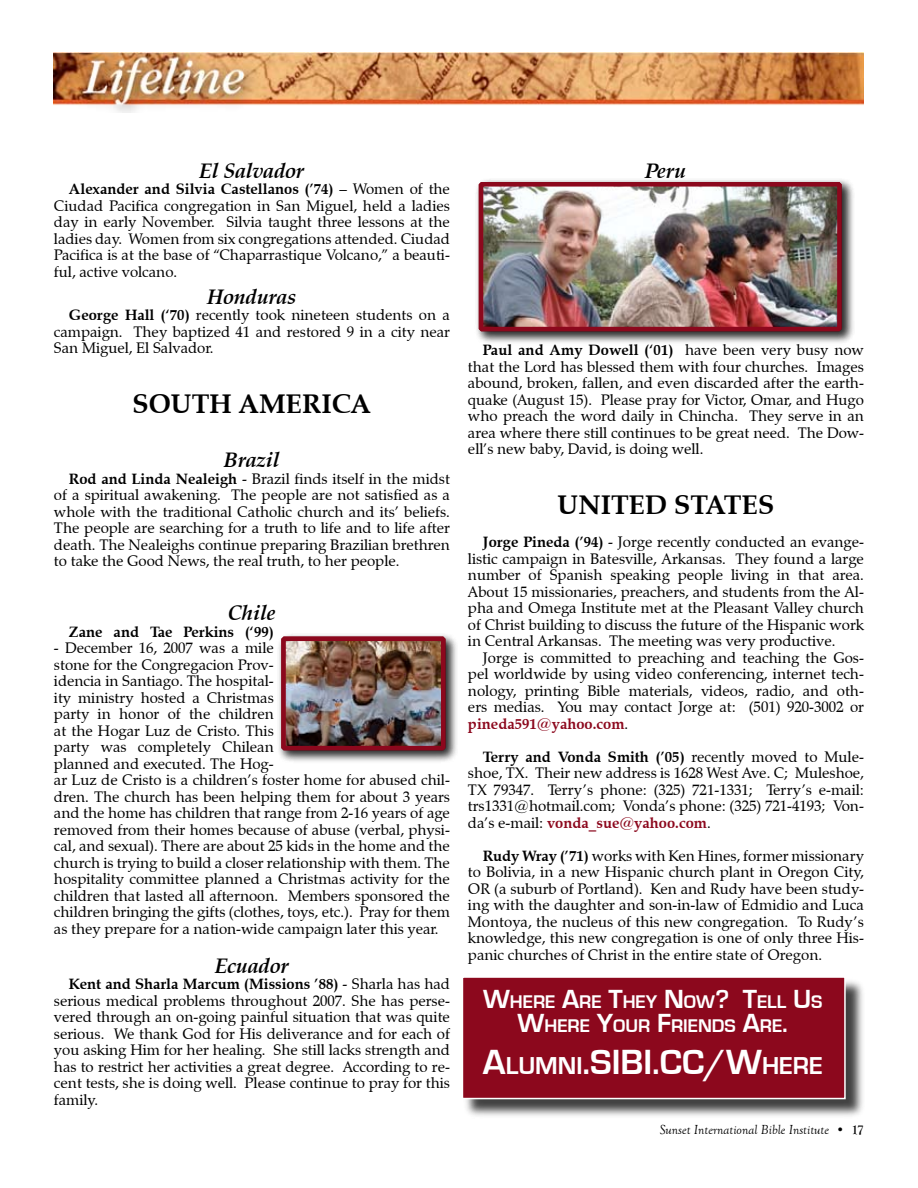
<style>
.page{position:relative;width:918px;height:1188px;background:#fff}
.page>*{position:absolute;margin:0;border:0;box-sizing:border-box;transform-origin:0 0}
.t1{font:700 36px "Eurostile";color:#fff}
.t2{font:700 27px "Zapf Calligraphic 801 BT";color:#000}
.t3{font:italic 700 21px "Zapf Calligraphic 801 BT";color:#000}
.t4{font:700 18.9px/24px "Eurostile";color:#fff;text-align:center}
.t5{font:15px/16.5px "Zapf Calligraphic 801 BT";color:#000;text-align:justify}
.t6{font:700 15px "Zapf Calligraphic 801 BT";color:#000}
.t7{font:italic 13.5px "Goudy Old Style T";color:#000}
.s1{font-weight:700}
.s2{font-weight:700;color:#8c081d}
.s3{font-size:27px}
.s4{font-size:25.2px}
.s5{font-weight:700;font-style:normal}
</style>
<div class="page">
<img style="left:54px;top:53px;width:810px;height:60px">
<div style="left:277px;top:632px;width:183px;height:132px;background:#000;opacity:.6"></div>
<div style="left:281px;top:637px;width:164px;height:113px;border:4px solid #8c081d"></div>
<div style="left:474px;top:178px;width:382px;height:167px;background:#000;opacity:.6"></div>
<div style="left:479px;top:182px;width:363px;height:149px;border:4px solid #8c081d"></div>
<div style="left:463px;top:977px;width:403px;height:142px;background:#000;opacity:.75"></div>
<div style="left:462px;top:977px;width:383px;height:122px;background:#8c081d"></div>
<div style="left:462px;top:976px;width:384px;height:123px;border:2px solid #fff"></div>
<h3 class="t3" style="left:200px;top:158px;width:106px">El Salvador</h3>
<p class="t5" style="left:54px;top:181px;width:398px;text-indent:15px"><span class="s1">Alexander and Silvia Castellanos (’74)</span> – Women of the Ciudad Pacifica congregation in San Miguel, held a ladies day in early November. Silvia taught three lessons at the ladies day. Women from six congregations attended. Ciudad Pacifica is at the base of “Chaparrastique Volcano,” a beauti&shy;ful, active volcano.</p>
<h3 class="t3" style="left:208px;top:284px;width:90px">Honduras</h3>
<p class="t5" style="left:54px;top:307px;width:397px;text-indent:15px"><span class="s1">George Hall (‘70)</span> recently took nineteen students on a campaign. They baptized 41 and restored 9 in a city near San Miguel, El Salvador.</p>
<h2 class="t2" style="left:133px;top:387px;width:240px">SOUTH AMERICA</h2>
<h3 class="t3" style="left:224px;top:447px;width:57px">Brazil</h3>
<p class="t5" style="left:54px;top:470px;width:398px;text-indent:15px"><span class="s1">Rod and Linda Nealeigh</span> - Brazil finds itself in the midst of a spiritual awakening. The people are not satisfied as a whole with the traditional Catholic church and its’ beliefs.<br>The people are searching for a truth to life and to life after death. The Nealeighs continue preparing Brazilian brethren to take the Good News, the real truth, to her people.</p>
<h3 class="t3" style="left:228px;top:600px;width:49px">Chile</h3>
<p class="t6" style="left:69px;top:622px;width:206px">Zane and Tae Perkins (‘99)</p>
<p class="t5" style="left:54px;top:640px;width:397px;text-align:left">- December 16, 2007 was a mile<br>stone for the Congregacion Prov-<br>idencia in Santiago. The hospital-<br>ity ministry hosted a Christmas<br>party in honor of the children<br>at the Hogar Luz de Cristo. This<br>party was completely Chilean<br>planned and executed. The Hog-<br>ar Luz de Cristo is a children’s foster home for abused chil&shy;dren. The church has been helping them for about 3 years and the home has children that range from 2-16 years of age removed from their homes because of abuse (verbal, physi&shy;cal, and sexual). There are about 25 kids in the home and the church is trying to build a closer relationship with them. The hospitality committee planned a Christmas activity for the children that lasted all afternoon. Members sponsored the children bringing the gifts (clothes, toys, etc.). Pray for them as they prepare for a nation-wide campaign later this year.</p>
<h3 class="t3" style="left:215px;top:953px;width:75px">Ecuador</h3>
<p class="t5" style="left:54px;top:976px;width:398px;text-indent:15px"><span class="s1">Kent and Sharla Marcum (Missions ’88)</span> - Sharla has had serious medical problems throughout 2007. She has perse&shy;vered through an on-going painful situation that was quite serious. We thank God for His deliverance and for each of you asking Him for her healing. She still lacks strength and has to restrict her activities a great degree. According to re&shy;cent tests, she is doing well. Please continue to pray for this family.</p>
<h3 class="t3" style="left:646px;top:158px;width:42px">Peru</h3>
<p class="t5" style="left:468px;top:342px;width:397px;text-indent:15px"><span class="s1">Paul and Amy Dowell (‘01)</span> have been very busy now that the Lord has blessed them with four churches. Images abound, broken, fallen, and even discarded after the earth&shy;quake (August 15). Please pray for Victor, Omar, and Hugo who preach the word daily in Chincha. They serve in an area where there still continues to be great need. The Dow&shy;ell’s new baby, David, is doing well.</p>
<h2 class="t2" style="left:558px;top:488px;width:218px">UNITED STATES</h2>
<p class="t5" style="left:468px;top:534px;width:397px;text-indent:15px"><span class="s1">Jorge Pineda (’94)</span> - Jorge recently conducted an evange&shy;listic campaign in Batesville, Arkansas. They found a large number of Spanish speaking people living in that area.<br>About 15 missionaries, preachers, and students from the Al&shy;pha and Omega Institute met at the Pleasant Valley church of Christ building to discuss the future of the Hispanic work in Central Arkansas. The meeting was very productive.</p>
<p class="t5" style="left:468px;top:649px;width:397px;text-indent:15px">Jorge is committed to preaching and teaching the Gos&shy;pel worldwide by using video conferencing, internet tech&shy;nology, printing Bible materials, videos, radio, and oth&shy;ers medias. You may contact Jorge at: (501) 920-3002 or <span class="s2">pineda591@yahoo.com</span>.</p>
<p class="t5" style="left:468px;top:748px;width:398px;text-indent:15px"><span class="s1">Terry and Vonda Smith (’05)</span> recently moved to Mule&shy;shoe, TX. Their new address is 1628 West Ave. C; Muleshoe, TX 79347. Terry’s phone: (325) 721-1331; Terry’s e-mail: trs1331@hotmail.com; Vonda’s phone: (325) 721-4193; Von&shy;da’s e-mail: <span class="s2">vonda_sue@yahoo.com</span>.</p>
<p class="t5" style="left:468px;top:847px;width:398px;text-indent:15px"><span class="s1">Rudy Wray (’71)</span> works with Ken Hines, former missionary to Bolivia, in a new Hispanic church plant in Oregon City, OR (a suburb of Portland). Ken and Rudy have been study&shy;ing with the daughter and son-in-law of Edmidio and Luca Montoya, the nucleus of this new congregation. To Rudy’s knowledge, this new congregation is one of only three His&shy;panic churches of Christ in the entire state of Oregon.</p>
<p class="t4" style="left:483px;top:990px;width:341px"><span class="s3">W</span>HERE <span class="s3">A</span>RE <span class="s3">T</span>HEY <span class="s3">N</span>OW<span class="s3">? T</span>ELL <span class="s3">U</span>S<br><span class="s3">W</span>HERE <span class="s3">Y</span>OUR <span class="s3">F</span>RIENDS <span class="s3">A</span>RE<span class="s3">.</span></p>
<h1 class="t1" style="left:483px;top:1042px;width:124px">A<span class="s4">LUMNI</span>.SIBI</h1>
<h1 class="t1" style="left:652px;top:1042px;width:172px">.CC/W<span class="s4">HERE</span></h1>
<p class="t7" style="left:660px;top:1123px;width:204px">Sunset International Bible Institute • <span class="s5">17</span></p>
</div>
